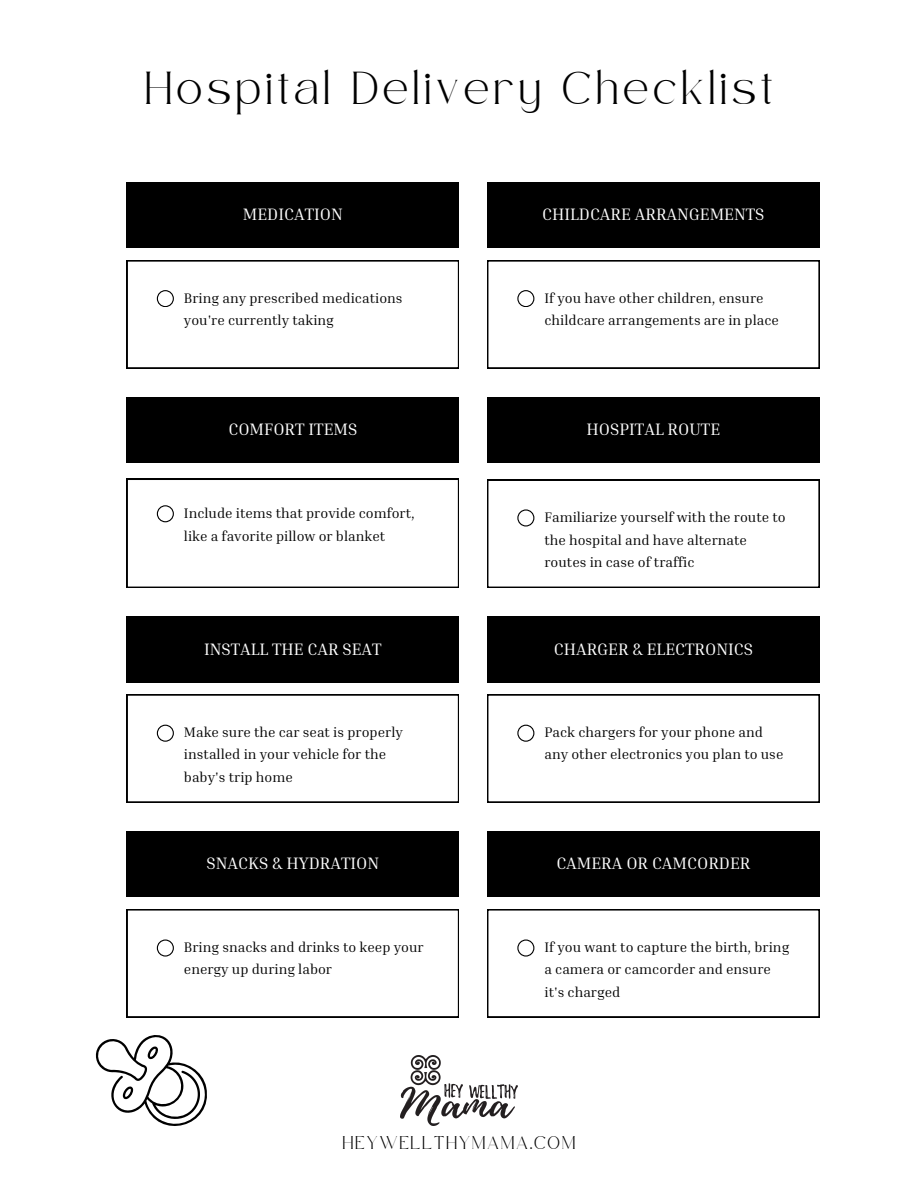
<style>
.page{position:relative;width:918px;height:1188px;background:#fff}
.page>*{position:absolute;margin:0;border:0;box-sizing:border-box;transform-origin:0 0}
.t1{font:22.5px "Safira March";letter-spacing:.235em;color:#000}
.t2{font:16.95px "Inria Serif";color:#fff}
.t3{font:14.1px/22.2px "Inria Serif";color:#000}
.t4{font:9px "Safira March";letter-spacing:.235em;color:#000}
</style>
<div class="page">
<div style="left:127px;top:182px;width:332px;height:66px;background:#000"></div>
<div style="left:487px;top:182px;width:332px;height:66px;background:#000"></div>
<div style="left:487px;top:398px;width:332px;height:65px;background:#000"></div>
<div style="left:127px;top:398px;width:332px;height:65px;background:#000"></div>
<div style="left:487px;top:617px;width:332px;height:65px;background:#000"></div>
<div style="left:127px;top:617px;width:332px;height:65px;background:#000"></div>
<svg style="left:127px;top:261px;width:332px;height:107px"></svg>
<svg style="left:487px;top:261px;width:332px;height:107px"></svg>
<svg style="left:127px;top:479px;width:332px;height:109px"></svg>
<svg style="left:487px;top:480px;width:332px;height:108px"></svg>
<svg style="left:487px;top:695px;width:332px;height:107px"></svg>
<svg style="left:127px;top:695px;width:332px;height:107px"></svg>
<div style="left:487px;top:832px;width:332px;height:65px;background:#000"></div>
<div style="left:127px;top:832px;width:332px;height:65px;background:#000"></div>
<svg style="left:487px;top:909px;width:332px;height:108px"></svg>
<svg style="left:95px;top:909px;width:364px;height:217px"></svg>
<img style="left:400px;top:1055px;width:117px;height:70px">
<h2 class="t1" style="left:145px;top:83px;width:629px">Hospital Delivery Checklist</h2>
<p class="t2" style="left:243px;top:204px;width:101px">MEDICATION</p>
<p class="t2" style="left:542px;top:204px;width:224px">CHILDCARE ARRANGEMENTS</p>
<h1 class="t3" style="left:184px;top:287px;width:220px">Bring any prescribed medications you're currently taking</h1>
<h2 class="t3" style="left:544px;top:287px;width:236px">If you have other children, ensure childcare arrangements are in place</h2>
<h2 class="t2" style="left:228px;top:419px;width:130px">COMFORT ITEMS</h2>
<h2 class="t2" style="left:587px;top:419px;width:135px">HOSPITAL ROUTE</h2>
<h2 class="t3" style="left:184px;top:502px;width:232px">Include items that provide comfort, like a favorite pillow or blanket</h2>
<p class="t3" style="left:544px;top:506px;width:243px">Familiarize yourself with the route to the hospital and have alternate routes in case of traffic</p>
<p class="t2" style="left:204px;top:638px;width:179px">INSTALL THE CAR SEAT</p>
<p class="t2" style="left:554px;top:638px;width:201px">CHARGER &amp; ELECTRONICS</p>
<h2 class="t3" style="left:184px;top:721px;width:221px">Make sure the car seat is properly installed in your vehicle for the baby's trip home</h2>
<p class="t3" style="left:544px;top:721px;width:240px">Pack chargers for your phone and any other electronics you plan to use</p>
<p class="t2" style="left:207px;top:853px;width:174px">SNACKS &amp; HYDRATION</p>
<p class="t2" style="left:556px;top:853px;width:196px">CAMERA OR CAMCORDER</p>
<p class="t3" style="left:184px;top:936px;width:241px">Bring snacks and drinks to keep your energy up during labor</p>
<h2 class="t3" style="left:544px;top:936px;width:246px">If you want to capture the birth, bring a camera or camcorder and ensure it's charged</h2>
<p class="t4" style="left:343px;top:1141px;width:234px">HEYWELLTHYMAMA.COM</p>
</div>
